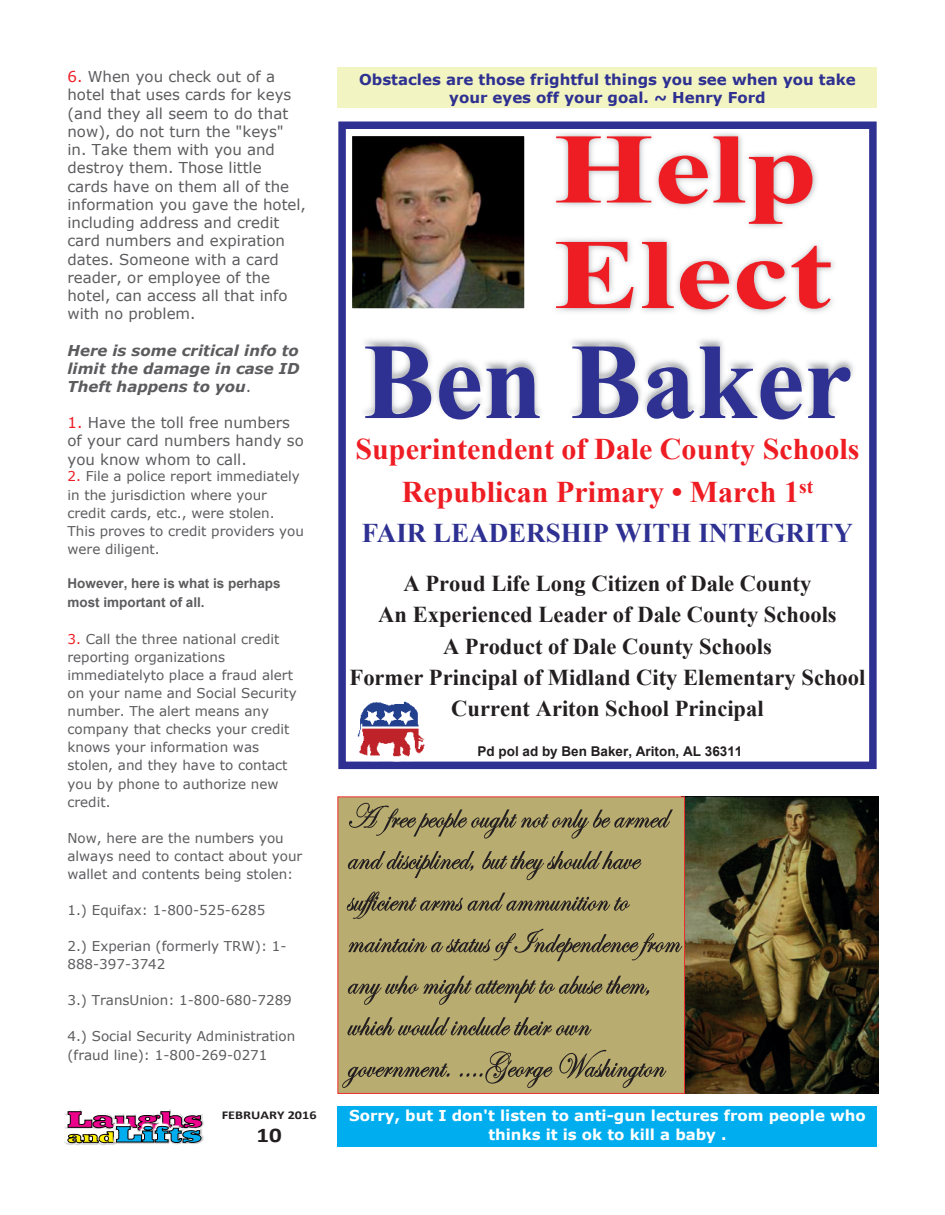
<style>
.page{position:relative;width:945px;height:1215px;background:#fff}
.page>*{position:absolute;margin:0;border:0;box-sizing:border-box;transform-origin:0 0}
.t1{font:700 108px "Times New Roman";color:#2e3092}
.t2{font:700 99.75px/105.6px "Times New Roman";color:#ee1d23;scale:1.29 1}
.t3{font:700 30px/42.8px "Times New Roman";color:#ee1d23;text-align:center}
.t4{font:700 27px "Times New Roman";color:#2e3092}
.t5{font:700 22.65px/31.2px "Times New Roman";color:#231f20;text-align:center}
.t6{font:700 21px "Calibri";color:#231f20;scale:1.19 1}
.t7{font:15px/18.3px "Verdana";color:#5c5c5f}
.t8{font:700 15px/18.3px "Verdana";color:#2e3092;text-align:center}
.t9{font:700 15px/18.3px "Verdana";color:#fff;text-align:center}
.t10{font:italic 700 15px/18.3px "Verdana";color:#5c5c5f;text-align:justify}
.t11{font:13.5px/18px "Verdana";color:#5c5c5f}
.t12{font:700 13.5px/18px "Arial";color:#5c5c5f}
.t13{font:700 13.5px "Arial";color:#231f20}
.t14{font:700 12px "Calibri";letter-spacing:-.005em;color:#231f20;scale:1.19 1}
.s1{color:#ee1d23}
.s2{font-weight:400;font-style:normal}
</style>
<div class="page">
<div style="left:338px;top:1107px;width:539px;height:40px;background:#00aeef"></div>
<div style="left:338px;top:68px;width:539px;height:40px;background:#f2f4c1"></div>
<img style="left:65px;top:1109px;width:138px;height:36px">
<img style="left:113px;top:1119px;width:91px;height:26px">
<svg style="left:67px;top:1111px;width:135px;height:32px"></svg>
<div style="left:338px;top:122px;width:539px;height:647px;background:#fff;border:8px solid #2e3092"></div>
<img style="left:353px;top:137px;width:170px;height:170px">
<div style="left:350px;top:134px;width:176px;height:176px;border:2px solid #fff"></div>
<img style="left:356px;top:298px;width:521px;height:151px">
<img style="left:353px;top:701px;width:78px;height:61px">
<img style="left:545px;top:121px;width:332px;height:217px">
<img style="left:685px;top:797px;width:193px;height:296px">
<div style="left:338px;top:797px;width:347px;height:297px;background:#b9ac70;border:1px solid #ee2d2d"></div>
<svg style="left:349px;top:803px;width:324px;height:36px"></svg>
<svg style="left:348px;top:851px;width:126px;height:27px"></svg>
<svg style="left:482px;top:851px;width:159px;height:29px"></svg>
<svg style="left:347px;top:892px;width:283px;height:27px"></svg>
<svg style="left:348px;top:929px;width:334px;height:32px"></svg>
<svg style="left:348px;top:976px;width:301px;height:29px"></svg>
<svg style="left:347px;top:1017px;width:245px;height:18px"></svg>
<svg style="left:342px;top:1063px;width:108px;height:25px"></svg>
<svg style="left:460px;top:1051px;width:93px;height:37px"></svg>
<svg style="left:559px;top:1050px;width:107px;height:38px"></svg>
<p class="t7" style="left:68px;top:69px;width:240px"><span class="s1">6.</span> When you check out of a hotel that uses cards for keys (and they all seem to do that now), do not turn the "keys" in. Take them with you and destroy them. Those little<br>cards have on them all of the information you gave the hotel, including address and credit card numbers and expiration dates. Someone with a card reader, or employee of the hotel, can access all that info with no problem.</p>
<p class="t10" style="left:68px;top:342px;width:234px">Here is some critical info to limit the damage in case ID Theft happens to you<span class="s2">.</span></p>
<p class="t7" style="left:68px;top:415px;width:238px"><span class="s1">1.</span> Have the toll free numbers of your card numbers handy so you know whom to call.</p>
<p class="t11" style="left:68px;top:469px;width:238px"><span class="s1">2.</span> File a police report immediately in the jurisdiction where your credit cards, etc., were stolen.<br>This proves to credit providers you were diligent.</p>
<p class="t12" style="left:68px;top:576px;width:215px">However, here is what is perhaps most important of all.</p>
<p class="t11" style="left:68px;top:631px;width:231px"><span class="s1">3.</span> Call the three national credit reporting organizations immediatelyto place a fraud alert on your name and Social Security number. The alert means any company that checks your credit knows your information was stolen, and they have to contact you by phone to authorize new credit.</p>
<p class="t11" style="left:68px;top:830px;width:236px">Now, here are the numbers you always need to contact about your wallet and contents being stolen:</p>
<p class="t11" style="left:68px;top:902px;width:199px">1.) Equifax: 1-800-525-6285</p>
<p class="t11" style="left:68px;top:938px;width:221px">2.) Experian (formerly TRW): 1-<br>888-397-3742</p>
<p class="t11" style="left:68px;top:993px;width:226px">3.) TransUnion: 1-800-680-7289</p>
<p class="t11" style="left:68px;top:1029px;width:229px">4.) Social Security Administration (fraud line): 1-800-269-0271</p>
<p class="t14" style="left:222px;top:1110px;width:81px">FEBRUARY 2016</p>
<h3 class="t6" style="left:256px;top:1127px;width:23px">10</h3>
<p class="t8" style="left:359px;top:71px;width:498px">Obstacles are those frightful things you see when you take your eyes off your goal. ~ Henry Ford</p>
<h2 class="t2" style="left:554px;top:127px;width:217px">Help<br>Elect</h2>
<h1 class="t1" style="left:363px;top:345px;width:491px">Ben Baker</h1>
<h3 class="t3" style="left:356px;top:431px;width:505px">Superintendent of Dale County Schools<br>Republican Primary • March 1<sup>st</sup></h3>
<h3 class="t4" style="left:362px;top:524px;width:493px">FAIR LEADERSHIP WITH INTEGRITY</h3>
<h3 class="t5" style="left:350px;top:570px;width:517px">A Proud Life Long Citizen of Dale County<br>An Experienced Leader of Dale County Schools<br>A Product of Dale County Schools<br>Former Principal of Midland City Elementary School Current Ariton School Principal</h3>
<p class="t13" style="left:478px;top:746px;width:266px">Pd pol ad by Ben Baker, Ariton, AL 36311</p>
<p class="t9" style="left:349px;top:1108px;width:518px">Sorry, but I don't listen to anti-gun lectures from people who thinks it is ok to kill a baby .</p>
</div>
